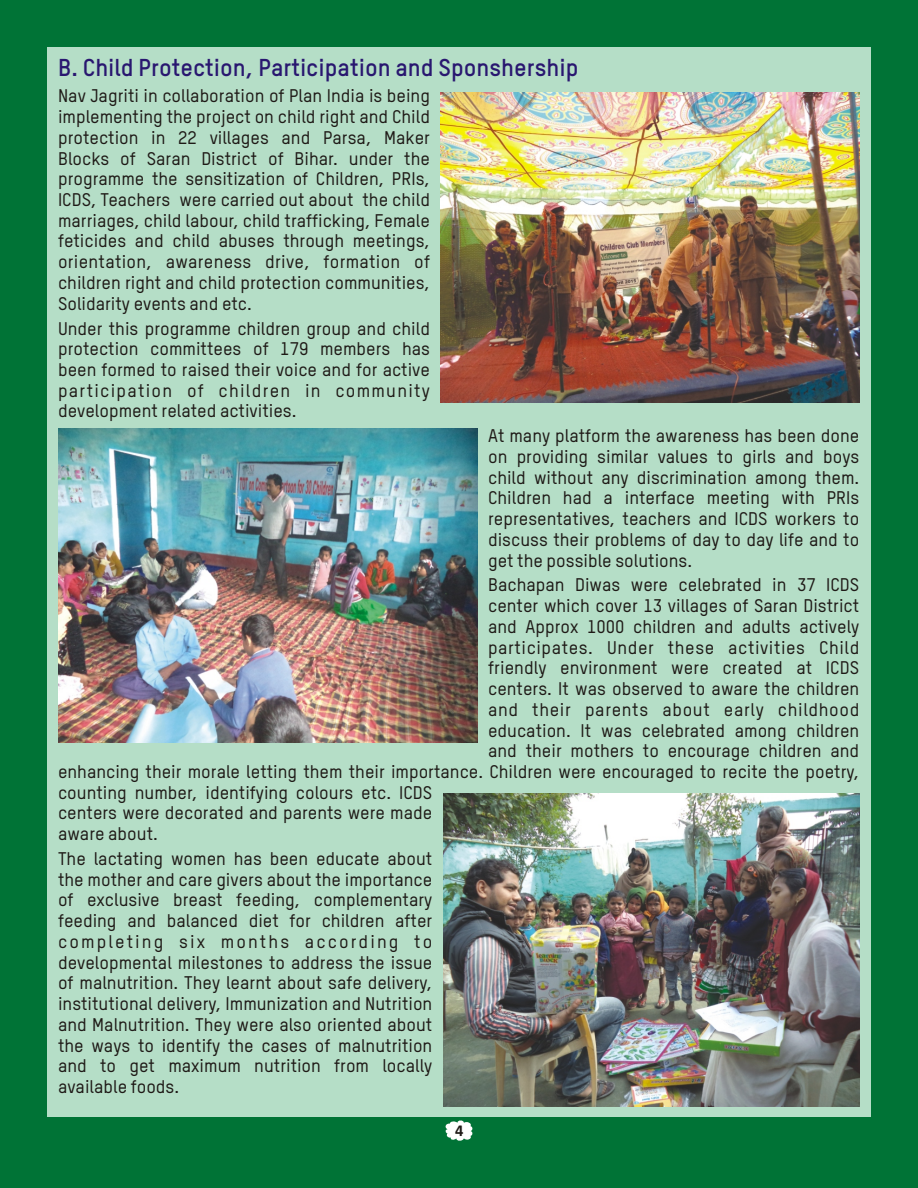
<style>
.page{position:relative;width:918px;height:1188px;background:#007336}
.page>*{position:absolute;margin:0;border:0;box-sizing:border-box;transform-origin:0 0}
.t1{font:700 24px "Oxfam TSTARPRO";color:#291770}
.t2{font:18px/20.7px "Oxfam TSTARPRO Medium";color:#1f1a17;text-align:justify}
.t3{font:18px "Oxfam TSTARPRO Medium";letter-spacing:.03em;color:#1f1a17}
.t4{font:18px "Oxfam TSTARPRO Medium";letter-spacing:.035em;color:#1f1a17}
.t5{font:700 16.5px "Calibri";color:#1f1a17}
</style>
<div class="page">
<div style="left:47px;top:47px;width:824px;height:1070px;background:#b5dec7"></div>
<svg style="left:445px;top:1120px;width:28px;height:21px"></svg>
<img style="left:58px;top:428px;width:419px;height:315px">
<img style="left:443px;top:793px;width:417px;height:313px">
<img style="left:441px;top:93px;width:419px;height:310px">
<p class="t1" style="left:58px;top:57px;width:522px">B. Child Protection, Participation and Sponshership</p>
<p class="t2" style="left:58px;top:87px;width:373px">Nav Jagriti in collaboration of Plan India is being implementing the project on child right and Child protection in 22 villages and Parsa, Maker Blocks of Saran District of Bihar. under the programme the sensitization of Children, PRIs, ICDS, Teachers were carried out about the child marriages, child labour, child trafficking, Female feticides and child abuses through meetings, orientation, awareness drive, formation of children right and child protection communities, Solidarity events and etc.</p>
<p class="t2" style="left:58px;top:319px;width:373px">Under this programme children group and child protection committees of 179 members has been formed to raised their voice and for active participation of children in community development related activities.</p>
<p class="t2" style="left:488px;top:427px;width:373px">At many platform the awareness has been done on providing similar values to girls and boys child without any discrimination among them.<br>Children had a interface meeting with PRIs representatives, teachers and ICDS workers to discuss their problems of day to day life and to get the possible solutions.</p>
<p class="t2" style="left:488px;top:576px;width:373px">Bachapan Diwas were celebrated in 37 ICDS</p>
<p class="t2" style="left:488px;top:597px;width:373px">center which cover 13 villages of Saran District</p>
<p class="t2" style="left:488px;top:618px;width:373px">and Approx 1000 children and adults actively</p>
<p class="t3" style="left:488px;top:640px;width:373px">participates. Under these activities Child</p>
<p class="t2" style="left:488px;top:659px;width:373px">friendly environment were created at ICDS</p>
<p class="t2" style="left:488px;top:680px;width:373px">centers. It was observed to aware the children</p>
<p class="t4" style="left:488px;top:702px;width:373px">and their parents about early childhood</p>
<p class="t2" style="left:488px;top:721px;width:373px">education. It was celebrated among children</p>
<p class="t2" style="left:488px;top:742px;width:373px">and their mothers to encourage children and</p>
<p class="t2" style="left:58px;top:763px;width:803px">enhancing their morale letting them their importance. Children were encouraged to recite the poetry,</p>
<p class="t2" style="left:58px;top:783px;width:376px">counting number, identifying colours etc. ICDS</p>
<p class="t2" style="left:58px;top:804px;width:376px">centers were decorated and parents were made</p>
<p class="t2" style="left:58px;top:825px;width:101px">aware about.</p>
<p class="t2" style="left:58px;top:850px;width:376px">The lactating women has been educate about the mother and care givers about the importance of exclusive breast feeding, complementary feeding and balanced diet for children after completing six months according to developmental milestones to address the issue of malnutrition. They learnt about safe delivery, institutional delivery, Immunization and Nutrition and Malnutrition. They were also oriented about the ways to identify the cases of malnutrition and to get maximum nutrition from locally available foods.</p>
<p class="t5" style="left:455px;top:1123px;width:10px">4</p>
</div>
